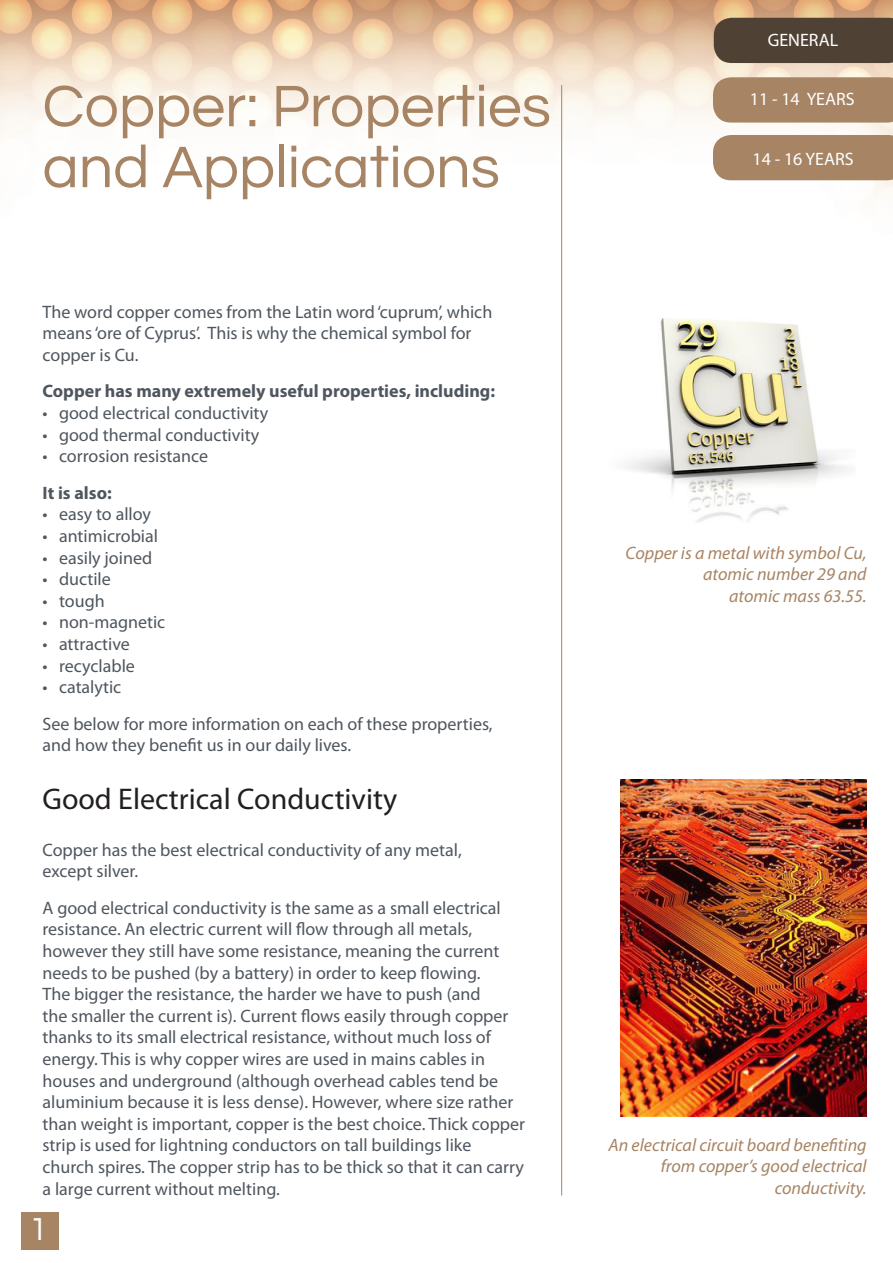
<style>
.page{position:relative;width:893px;height:1263px;background:#fff}
.page>*{position:absolute;margin:0;border:0;box-sizing:border-box;transform-origin:0 0}
.t1{font:60.9px "Questrial";color:#a78463}
.t2{font:33px "Questrial";color:#fff}
.t3{font:30px "Myriad Pro";color:#231f20}
.t4{font:18px/21.6px "Myriad Pro";color:#4f565e}
.t5{font:italic 18px/21.6px "Myriad Pro";color:#a78463;text-align:right}
.t6{font:700 18px "Myriad Pro";color:#4f565e}
.t7{font:18px "Myriad Pro";color:#fff}
</style>
<div class="page">
<img style="left:0;top:0;width:893px;height:301px">
<hr style="left:561px;top:85px;width:1px;height:1110px;background:#a78463">
<div style="left:713px;top:77px;width:180px;height:46px;background:#a78463"></div>
<div style="left:713px;top:135px;width:180px;height:45px;background:#a78463"></div>
<img style="left:627px;top:319px;width:221px;height:203px">
<img style="left:620px;top:779px;width:247px;height:337px">
<div style="left:21px;top:1212px;width:38px;height:38px;background:#a78463"></div>
<div style="left:714px;top:18px;width:179px;height:45px;background:#504135"></div>
<p class="t1" style="left:43px;top:76px;width:510px">Copper: Properties</p>
<p class="t1" style="left:43px;top:137px;width:459px">and Applications</p>
<p class="t4" style="left:43px;top:300px;width:451px">The word copper comes from the Latin word ‘cuprum’, which means ‘ore of Cyprus’. This is why the chemical symbol for copper is Cu.</p>
<p class="t6" style="left:43px;top:380px;width:454px">Copper has many extremely useful properties, including:</p>
<p class="t4" style="left:43px;top:402px;width:227px">• good electrical conductivity</p>
<p class="t4" style="left:43px;top:423px;width:218px">• good thermal conductivity</p>
<p class="t4" style="left:43px;top:445px;width:167px">• corrosion resistance</p>
<p class="t6" style="left:43px;top:481px;width:71px">It is also:</p>
<p class="t4" style="left:43px;top:503px;width:110px">• easy to alloy</p>
<p class="t4" style="left:43px;top:525px;width:117px">• antimicrobial</p>
<p class="t4" style="left:43px;top:546px;width:111px">• easily joined</p>
<p class="t4" style="left:43px;top:568px;width:70px">• ductile</p>
<p class="t4" style="left:43px;top:590px;width:64px">• tough</p>
<p class="t4" style="left:43px;top:611px;width:124px">• non-magnetic</p>
<p class="t4" style="left:43px;top:633px;width:89px">• attractive</p>
<p class="t4" style="left:43px;top:654px;width:94px">• recyclable</p>
<p class="t4" style="left:43px;top:676px;width:80px">• catalytic</p>
<p class="t4" style="left:43px;top:713px;width:452px">See below for more information on each of these properties,</p>
<p class="t4" style="left:43px;top:734px;width:310px">and how they benefit us in our daily lives.</p>
<p class="t3" style="left:43px;top:780px;width:356px">Good Electrical Conductivity</p>
<p class="t4" style="left:43px;top:838px;width:421px">Copper has the best electrical conductivity of any metal,</p>
<p class="t4" style="left:43px;top:860px;width:97px">except silver.</p>
<p class="t4" style="left:43px;top:896px;width:484px">A good electrical conductivity is the same as a small electrical resistance. An electric current will flow through all metals, however they still have some resistance, meaning the current needs to be pushed (by a battery) in order to keep flowing.<br>The bigger the resistance, the harder we have to push (and<br>the smaller the current is). Current flows easily through copper thanks to its small electrical resistance, without much loss of energy. This is why copper wires are used in mains cables in houses and underground (although overhead cables tend be aluminium because it is less dense). However, where size rather than weight is important, copper is the best choice. Thick copper strip is used for lightning conductors on tall buildings like church spires. The copper strip has to be thick so that it can carry a large current without melting.</p>
<p class="t2" style="left:29px;top:1213px;width:20px">1</p>
<p class="t7" style="left:768px;top:29px;width:72px">GENERAL</p>
<p class="t7" style="left:750px;top:88px;width:106px">11 - 14 YEARS</p>
<p class="t7" style="left:752px;top:148px;width:103px">14 - 16 YEARS</p>
<p class="t5" style="left:626px;top:541px;width:243px">Copper is a metal with symbol Cu, atomic number 29 and</p>
<p class="t5" style="left:729px;top:585px;width:139px">atomic mass 63.55.</p>
<p class="t5" style="left:608px;top:1133px;width:260px">An electrical circuit board benefiting from copper’s good electrical conductivity.</p>
</div>
